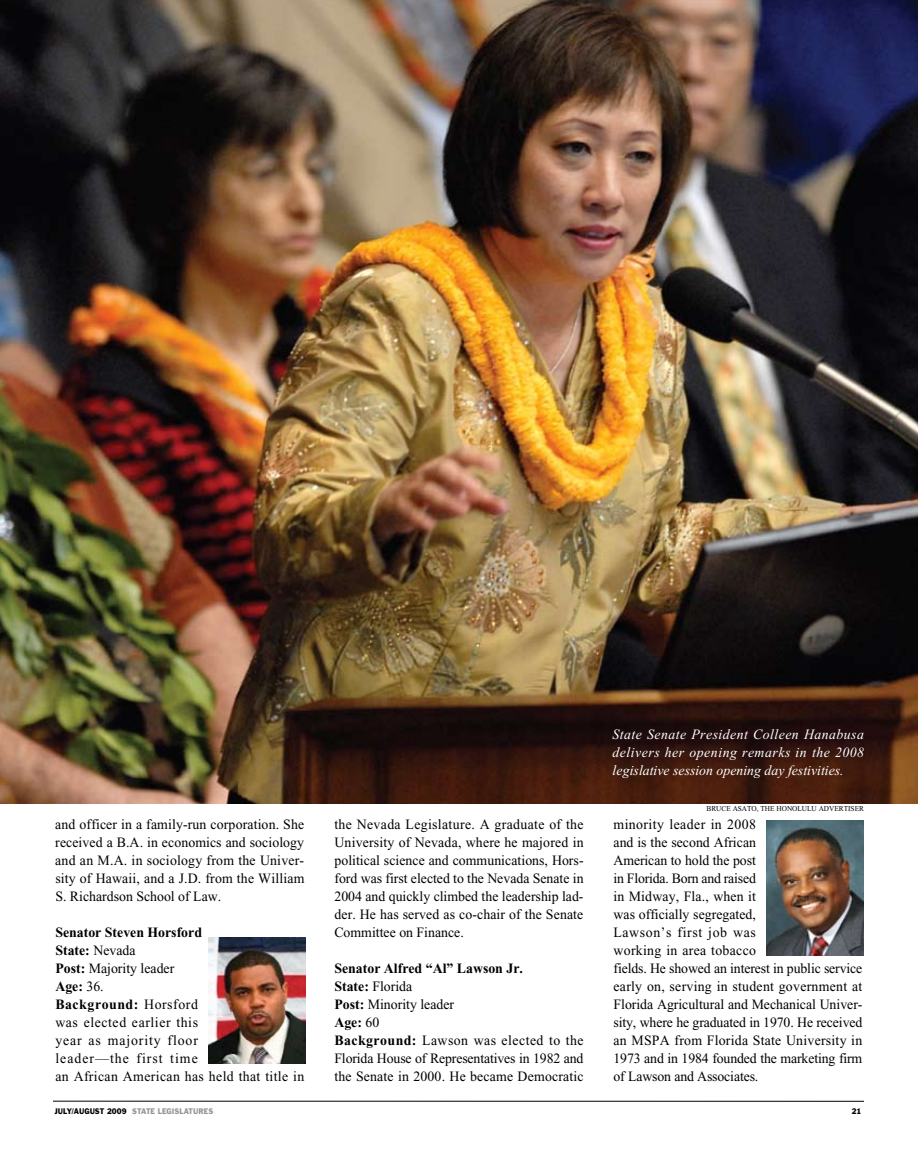
<style>
.page{position:relative;width:918px;height:1176px;background:#fff}
.page>*{position:absolute;margin:0;border:0;box-sizing:border-box;transform-origin:0 0}
.t1{font:14.25px/18px "Times New Roman";color:#000;text-align:justify}
.t2{font:14.25px/18px "Times New Roman";letter-spacing:.04em;color:#000}
.t3{font:italic 14.25px/18px "Times New Roman";color:#fff;text-align:justify}
.t4{font:7.5px "Times New Roman";color:#000}
.t5{font:7.5px "Franklin Gothic";letter-spacing:.01em;color:#939598;scale:.9 1}
.t6{font:7.5px "Franklin Gothic";color:#000;scale:.9 1}
.s1{font-weight:700}
.s2{color:#000}
</style>
<div class="page">
<hr style="left:53px;top:1100px;width:811px;height:1px;background:#000">
<img style="left:0;top:0;width:918px;height:803px">
<img style="left:209px;top:937px;width:97px;height:126px">
<img style="left:767px;top:820px;width:97px;height:134px">
<p class="t1" style="left:55px;top:814px;width:251px">and officer in a family-run corporation. She received a B.A. in economics and sociology and an M.A. in sociology from the Univer&shy;sity of Hawaii, and a J.D. from the William S. Richardson School of Law.</p>
<p class="t2" style="left:55px;top:922px;width:250px"><span class="s1">Senator Steven Horsford<br>State:</span> Nevada<br><span class="s1">Post:</span> Majority leader<br><span class="s1">Age:</span> 36.<br><span class="s1">Background:</span> Horsford<br>was elected earlier this<br>year as majority floor<br>leader—the first time<br>an African American has held that title in</p>
<p class="t1" style="left:334px;top:814px;width:251px">the Nevada Legislature. A graduate of the University of Nevada, where he majored in political science and communications, Hors&shy;ford was first elected to the Nevada Senate in 2004 and quickly climbed the leadership lad&shy;der. He has served as co-chair of the Senate Committee on Finance.</p>
<p class="t1" style="left:334px;top:958px;width:251px;text-align:left"><span class="s1">Senator Alfred “Al” Lawson Jr.<br>State:</span> Florida<br><span class="s1">Post:</span> Minority leader<br><span class="s1">Age:</span> 60<br><span class="s1">Background:</span> Lawson was elected to the<br>Florida House of Representatives in 1982 and the Senate in 2000. He became Democratic</p>
<p class="t3" style="left:613px;top:724px;width:253px">State Senate President Colleen Hanabusa delivers her opening remarks in the 2008 legislative session opening day festivities.</p>
<p class="t4" style="left:707px;top:803px;width:159px">BRUCE ASATO, THE HONOLULU ADVERTISER</p>
<p class="t1" style="left:614px;top:814px;width:250px;text-align:left">minority leader in 2008<br>and is the second African<br>American to hold the post<br>in Florida. Born and raised<br>in Midway, Fla., when it<br>was officially segregated,<br>Lawson’s first job was<br>working in area tobacco<br>fields. He showed an interest in public service early on, serving in student government at<br>Florida Agricultural and Mechanical Univer&shy;sity, where he graduated in 1970. He received an MSPA from Florida State University in<br>1973 and in 1984 founded the marketing firm of Lawson and Associates.</p>
<p class="t6" style="left:55px;top:1105px;width:28px">JULY/AUGUST</p>
<p class="t5" style="left:107px;top:1105px;width:120px"><span class="s2">2009</span> STATE LEGISLATURES</p>
<p class="t6" style="left:852px;top:1105px;width:12px">21</p>
</div>
